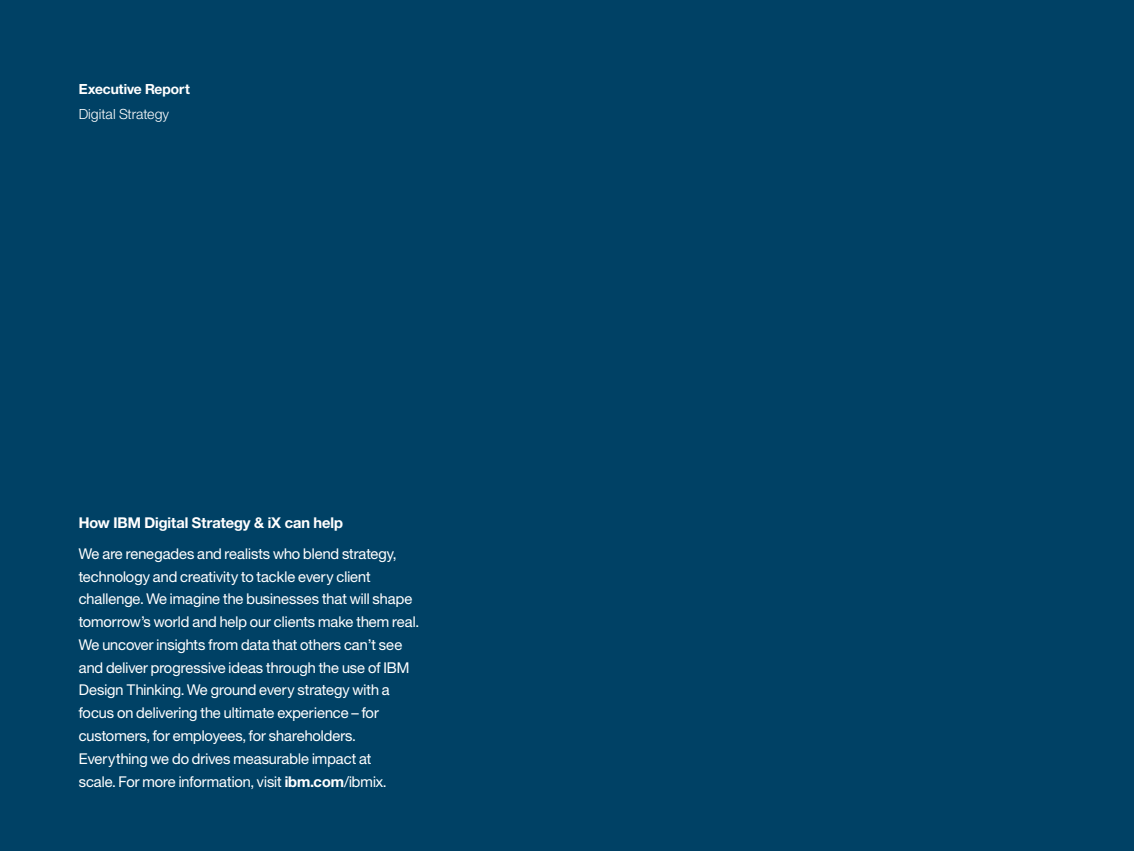
<style>
.page{position:relative;width:1134px;height:851px;background:#fff}
.page>*{position:absolute;margin:0;border:0;box-sizing:border-box;transform-origin:0 0}
.t1{font:14.88px/22.8px "Helv Neue Romanfor IBM";color:#fff}
.t2{font:14.88px "Helv Neue Boldfor IBM";color:#fff}
.t3{font:14px "Helv Neue Boldfor IBM";color:#fff}
.t4{font:14px "Helv Neue Lightfor IBM";color:#fff}
.s1{font-family:"Helv Neue Boldfor IBM"}
</style>
<div class="page">
<div style="left:0;top:0;width:1134px;height:850px;background:#004165"></div>
<p class="t3" style="left:79px;top:80px;width:113px">Executive Report</p>
<p class="t4" style="left:79px;top:105px;width:92px">Digital Strategy</p>
<p class="t2" style="left:79px;top:513px;width:266px">How IBM Digital Strategy &amp; iX can help</p>
<p class="t1" style="left:79px;top:542px;width:342px">We are renegades and realists who blend strategy, technology and creativity to tackle every client challenge. We imagine the businesses that will shape tomorrow’s world and help our clients make them real.<br>We uncover insights from data that others can’t see and deliver progressive ideas through the use of IBM Design Thinking. We ground every strategy with a focus on delivering the ultimate experience – for customers, for employees, for shareholders.<br>Everything we do drives measurable impact at<br>scale. For more information, visit <span class="s1">ibm.com</span>/ibmix.</p>
</div>
